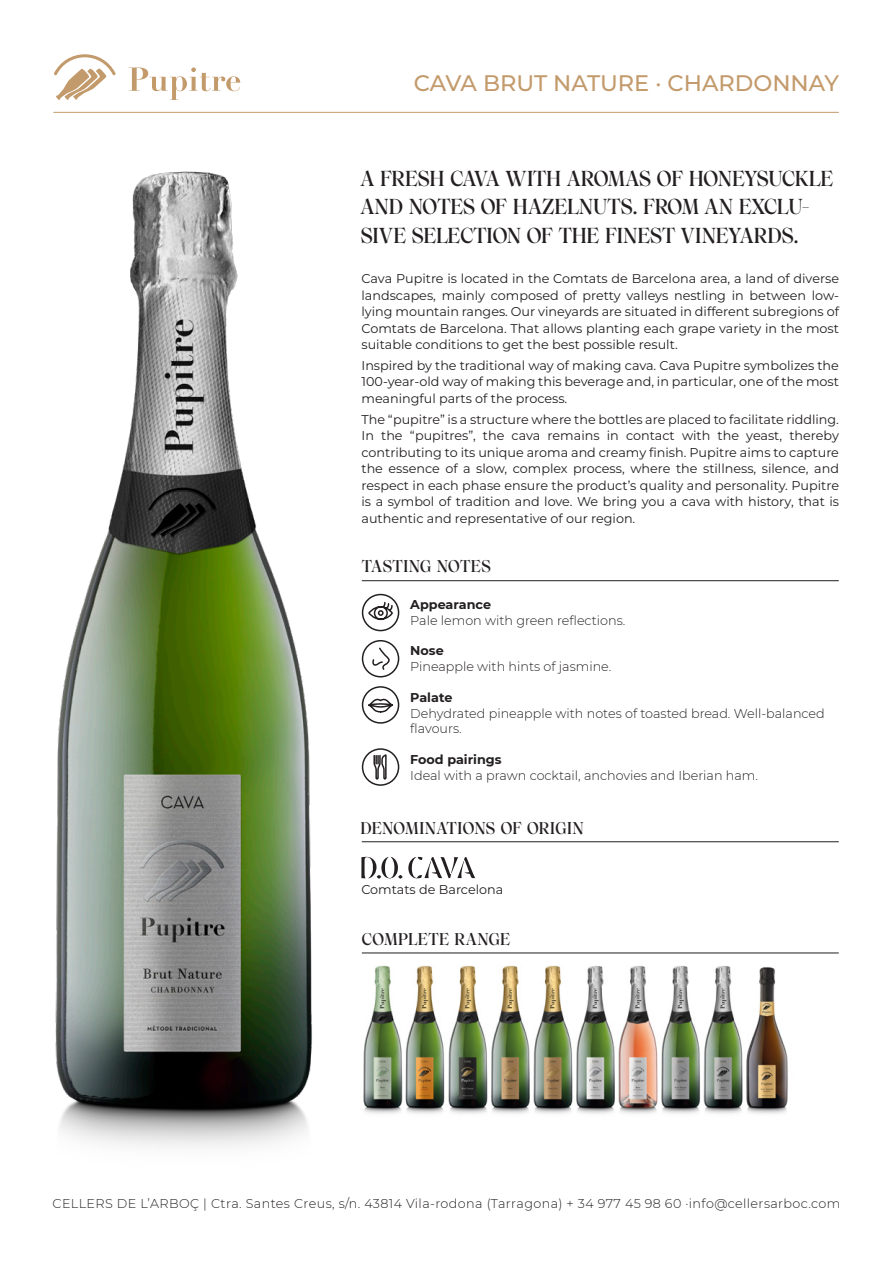
<style>
.page{position:relative;width:893px;height:1263px;background:#fff}
.page>*{position:absolute;margin:0;border:0;box-sizing:border-box;transform-origin:0 0}
.t1{font:500 22.5px "Montserrat";color:#c39a6b}
.t2{font:600 21px/28.5px "Wulkan Display";letter-spacing:-.01em;color:#231f20}
.t3{font:600 16.5px "Wulkan Display";letter-spacing:.015em;color:#231f20}
.t4{font:12.75px/16.5px "Montserrat";color:#231f20;text-align:justify}
.t5{font:300 12.75px/15.8px "Montserrat";color:#231f20}
.t6{font:300 12.75px "Montserrat";letter-spacing:.03em;color:#231f20}
.t7{font:700 12.75px "Montserrat";color:#231f20}
</style>
<div class="page">
<hr style="left:53px;top:112px;width:786px;height:1px;background:#c39a6b">
<svg style="left:54px;top:54px;width:62px;height:46px"></svg>
<img style="left:55px;top:171px;width:258px;height:976px">
<hr style="left:362px;top:580px;width:477px;height:1px;background:#231f20">
<hr style="left:362px;top:952px;width:477px;height:1px;background:#231f20">
<img style="left:363px;top:965px;width:425px;height:149px">
<svg style="left:129px;top:67px;width:111px;height:33px"></svg>
<hr style="left:362px;top:841px;width:477px;height:1px;background:#231f20">
<svg style="left:361px;top:857px;width:114px;height:22px"></svg>
<svg style="left:361px;top:593px;width:39px;height:39px"></svg>
<svg style="left:361px;top:640px;width:39px;height:38px"></svg>
<svg style="left:361px;top:686px;width:39px;height:38px"></svg>
<svg style="left:361px;top:748px;width:39px;height:38px"></svg>
<h1 class="t1" style="left:414px;top:68px;width:427px">CAVA BRUT NATURE · CHARDONNAY</h1>
<h2 class="t2" style="left:361px;top:165px;width:474px">A FRESH CAVA WITH AROMAS OF HONEYSUCKLE<br>AND NOTES OF HAZELNUTS. FROM AN EXCLU-<br>SIVE SELECTION OF THE FINEST VINEYARDS.</h2>
<p class="t4" style="left:361px;top:270px;width:479px">Cava Pupitre is located in the Comtats de Barcelona area, a land of diverse landscapes, mainly composed of pretty valleys nestling in between low&shy;lying mountain ranges. Our vineyards are situated in different subregions of Comtats de Barcelona. That allows planting each grape variety in the most suitable conditions to get the best possible result.</p>
<p class="t4" style="left:361px;top:357px;width:479px">Inspired by the traditional way of making cava. Cava Pupitre symbolizes the 100-year-old way of making this beverage and, in particular, one of the most meaningful parts of the process.</p>
<p class="t4" style="left:361px;top:410px;width:479px">The “pupitre” is a structure where the bottles are placed to facilitate riddling.<br>In the “pupitres”, the cava remains in contact with the yeast, thereby contributing to its unique aroma and creamy finish. Pupitre aims to capture the essence of a slow, complex process, where the stillness, silence, and respect in each phase ensure the product’s quality and personality. Pupitre is a symbol of tradition and love. We bring you a cava with history, that is authentic and representative of our region.</p>
<p class="t3" style="left:362px;top:556px;width:131px">TASTING NOTES</p>
<p class="t7" style="left:410px;top:595px;width:82px">Appearance</p>
<p class="t5" style="left:410px;top:612px;width:216px">Pale lemon with green reflections.</p>
<p class="t7" style="left:410px;top:642px;width:35px">Nose</p>
<p class="t5" style="left:410px;top:658px;width:203px">Pineapple with hints of jasmine.</p>
<p class="t7" style="left:410px;top:688px;width:44px">Palate</p>
<p class="t5" style="left:410px;top:705px;width:416px">Dehydrated pineapple with notes of toasted bread. Well-balanced flavours.</p>
<p class="t7" style="left:410px;top:750px;width:93px">Food pairings</p>
<p class="t5" style="left:410px;top:767px;width:349px">Ideal with a prawn cocktail, anchovies and Iberian ham.</p>
<p class="t3" style="left:361px;top:818px;width:225px">DENOMINATIONS OF ORIGIN</p>
<p class="t4" style="left:361px;top:881px;width:143px">Comtats de Barcelona</p>
<p class="t3" style="left:362px;top:929px;width:150px">COMPLETE RANGE</p>
<p class="t6" style="left:53px;top:1194px;width:789px">CELLERS DE L’ARBOÇ | Ctra. Santes Creus, s/n. 43814 Vila-rodona (Tarragona) + 34 977 45 98 60 ·info@cellersarboc.com</p>
</div>
